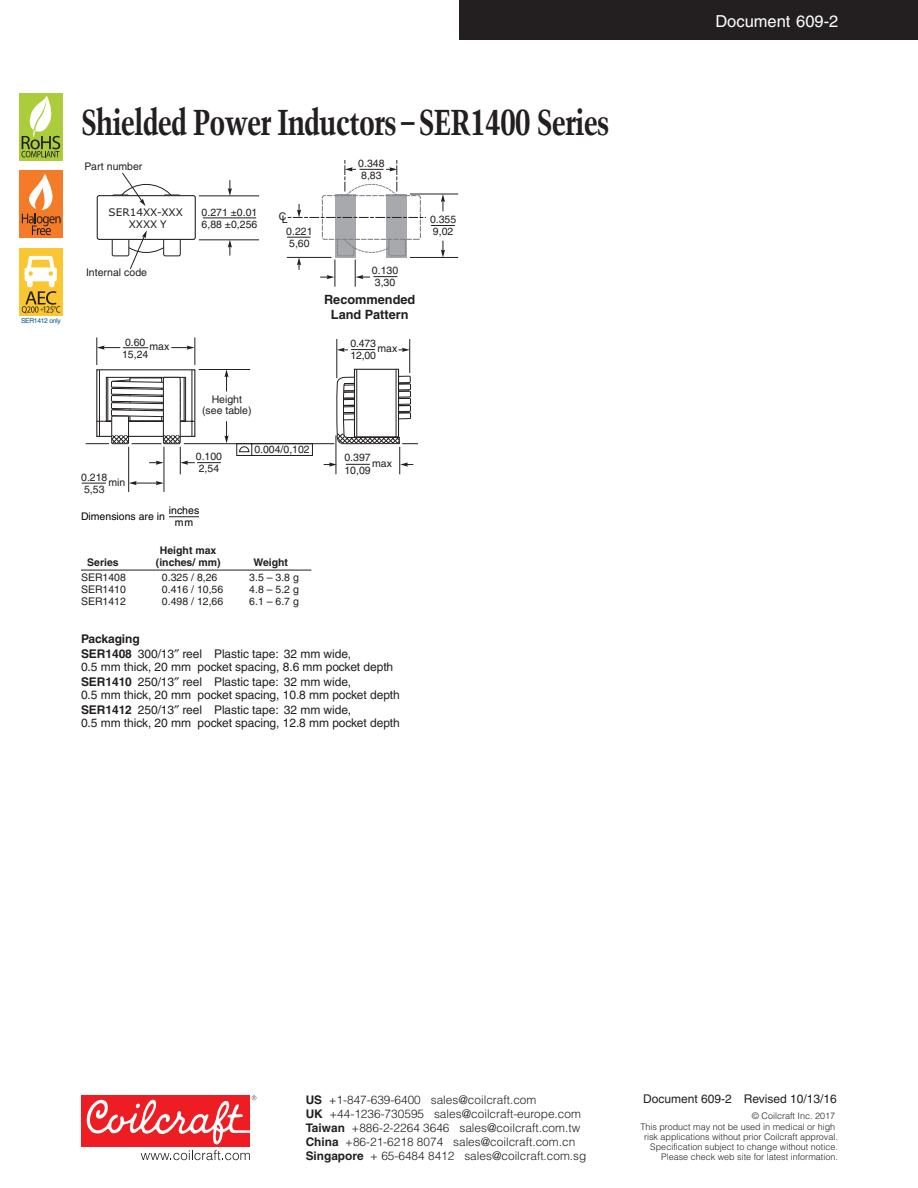
<style>
.page{position:relative;width:918px;height:1188px;background:#fff}
.page>*{position:absolute;margin:0;border:0;box-sizing:border-box;transform-origin:0 0}
.t1{font:700 condensed 36px "Trump Mediaeval";letter-spacing:-.03em;color:#231f20}
.Document_number{font:16.5px "Helvetica";color:#fff}
.t2{font:700 12.75px/15.1px "Helvetica";color:#231f20;text-align:center}
.Points{font:12px/13px "Helvetica";letter-spacing:-.005em;color:#231f20}
.Points-2{font:700 12px "Helvetica";letter-spacing:-.005em;color:#231f20}
.t3{font:300 11.85px "Helvetica";color:#231f20}
.t4{font:700 11.85px/14.1px "Helvetica";color:#231f20}
.Weight{font:10.5px/12.1px "Helvetica";color:#231f20}
.Weight-2{font:700 10.5px "Helvetica";color:#231f20}
.Dimensions{font:10.5px/12px "Helvetica";color:#000;text-align:center}
.t5{font:10.5px/12.8px "Verdana";color:#231f20;text-align:center}
.t6{font:300 9px/9.9px "Helvetica";color:#231f20;text-align:right}
.t7{font:6.75px "Helvetica";letter-spacing:-.04em;color:#015291}
.s1{font-weight:700}
</style>
<div class="page">
<div style="left:459px;top:0;width:459px;height:40px;background:#231f20"></div>
<div style="left:81px;top:1096px;width:169px;height:51px;background:#ee1d23"></div>
<svg style="left:141px;top:1150px;width:109px;height:10px"></svg>
<svg style="left:86px;top:1095px;width:170px;height:49px"></svg>
<div style="left:19px;top:248px;width:44px;height:68px;background:#fac631"></div>
<div style="left:19px;top:93px;width:44px;height:67px;background:#abcc3b"></div>
<svg style="left:22px;top:95px;width:38px;height:62px"></svg>
<div style="left:19px;top:171px;width:44px;height:67px;background:#f47b28"></div>
<svg style="left:22px;top:256px;width:38px;height:57px"></svg>
<svg style="left:22px;top:174px;width:39px;height:61px"></svg>
<hr style="left:169px;top:516px;width:30px;height:1px;background:#231f20">
<div style="left:97px;top:195px;width:99px;height:45px;border:1px solid #231f20;border-radius:2px"></div>
<hr style="left:128px;top:447px;width:1px;height:45px;background:#231f20">
<hr style="left:164px;top:447px;width:1px;height:45px;background:#231f20">
<svg style="left:228px;top:240px;width:4px;height:16px"></svg>
<svg style="left:111px;top:172px;width:70px;height:97px"></svg>
<svg style="left:228px;top:180px;width:4px;height:15px"></svg>
<hr style="left:203px;top:218px;width:53px;height:1px;background:#231f20">
<hr style="left:184px;top:443px;width:150px;height:1px;background:#231f20">
<hr style="left:199px;top:239px;width:60px;height:1px;background:#231f20">
<hr style="left:199px;top:195px;width:60px;height:1px;background:#231f20">
<hr style="left:410px;top:194px;width:48px;height:1px;background:#231f20">
<hr style="left:410px;top:257px;width:48px;height:1px;background:#231f20">
<svg style="left:287px;top:160px;width:168px;height:127px"></svg>
<hr style="left:287px;top:257px;width:44px;height:1px;background:#231f20">
<svg style="left:82px;top:337px;width:231px;height:154px"></svg>
<svg style="left:324px;top:339px;width:94px;height:136px"></svg>
<hr style="left:81px;top:570px;width:230px;height:1px;background:#231f20">
<p class="t7" style="left:21px;top:316px;width:41px">SER1412 only</p>
<h1 class="t1" style="left:81px;top:100px;width:530px">Shielded Power Inductors – SER1400 Series</h1>
<p class="Weight" style="left:85px;top:160px;width:59px">Part number</p>
<p class="Weight" style="left:358px;top:157px;width:28px">0.348<br>8,83</p>
<p class="t5" style="left:109px;top:205px;width:76px">SER14XX-XXX<br>XXXX Y</p>
<p class="Weight" style="left:202px;top:206px;width:57px">0.271 ±0.01<br>6,88 ±0,256</p>
<p class="Weight" style="left:279px;top:212px;width:10px">CL</p>
<p class="Weight" style="left:286px;top:225px;width:28px">0.221<br>5,60</p>
<p class="Weight" style="left:86px;top:266px;width:62px">Internal code</p>
<p class="Weight" style="left:372px;top:264px;width:28px">0.130<br>3,30</p>
<p class="t2" style="left:324px;top:291px;width:93px">Recommended<br>Land Pattern</p>
<p class="Weight" style="left:122px;top:336px;width:28px">0.60<br>15,24</p>
<p class="Weight" style="left:149px;top:340px;width:21px">max</p>
<p class="Weight" style="left:378px;top:343px;width:21px">max</p>
<p class="Weight" style="left:350px;top:337px;width:27px">0.473<br>12,00</p>
<p class="Weight" style="left:81px;top:471px;width:28px">0.218<br>5,53</p>
<p class="Weight" style="left:109px;top:477px;width:18px">min</p>
<p class="Weight" style="left:202px;top:394px;width:51px;line-height:10.4px;text-align:center">Height (see table)</p>
<p class="Weight" style="left:196px;top:450px;width:28px">0.100<br>2,54</p>
<p class="Weight" style="left:254px;top:443px;width:57px">0.004/0,102</p>
<p class="Dimensions" style="left:81px;top:510px;width:85px">Dimensions are in</p>
<p class="Dimensions" style="left:169px;top:504px;width:32px">inches mm</p>
<p class="Weight" style="left:344px;top:452px;width:28px">0.397<br>10,09</p>
<p class="Weight" style="left:372px;top:458px;width:21px">max</p>
<p class="Weight-2" style="left:160px;top:543px;width:58px">Height max</p>
<p class="Weight-2" style="left:87px;top:555px;width:33px">Series</p>
<p class="Weight-2" style="left:156px;top:555px;width:66px">(inches/ mm)</p>
<p class="Weight-2" style="left:254px;top:555px;width:36px">Weight</p>
<p class="Weight" style="left:81px;top:572px;width:46px">SER1408</p>
<p class="Weight" style="left:162px;top:572px;width:57px">0.325 / 8,26</p>
<p class="Weight" style="left:249px;top:572px;width:51px">3.5 – 3.8 g</p>
<p class="Weight" style="left:81px;top:584px;width:46px">SER1410</p>
<p class="Weight" style="left:162px;top:584px;width:63px">0.416 / 10,56</p>
<p class="Weight" style="left:249px;top:584px;width:51px">4.8 – 5.2 g</p>
<p class="Weight" style="left:81px;top:596px;width:46px">SER1412</p>
<p class="Weight" style="left:162px;top:596px;width:63px">0.498 / 12,66</p>
<p class="Weight" style="left:249px;top:596px;width:51px">6.1 – 6.7 g</p>
<p class="Points-2" style="left:81px;top:631px;width:60px">Packaging</p>
<p class="Points" style="left:81px;top:647px;width:314px"><span class="s1">SER1408</span> 300/13 reel Plastic tape: 32 mm wide,<br>0.5 mm thick, 20 mm pocket spacing, 8.6 mm pocket depth</p>
<p class="Points" style="left:81px;top:675px;width:320px"><span class="s1">SER1410</span> 250/13 reel Plastic tape: 32 mm wide,<br>0.5 mm thick, 20 mm pocket spacing, 10.8 mm pocket depth</p>
<p class="Points" style="left:81px;top:703px;width:320px"><span class="s1">SER1412</span> 250/13 reel Plastic tape: 32 mm wide,<br>0.5 mm thick, 20 mm pocket spacing, 12.8 mm pocket depth</p>
<p class="Weight" style="left:430px;top:213px;width:28px">0.355<br>9,02</p>
<p class="Document_number" style="left:715px;top:11px;width:124px">Document 609-2</p>
<p class="t3" style="left:329px;top:1092px;width:209px">+1-847-639-6400 sales@coilcraft.com</p>
<p class="t3" style="left:329px;top:1106px;width:253px">+44-1236-730595 sales@coilcraft-europe.com</p>
<p class="t3" style="left:352px;top:1120px;width:230px">+886-2-2264 3646 sales@coilcraft.com.tw</p>
<p class="t3" style="left:345px;top:1134px;width:232px">+86-21-6218 8074 sales@coilcraft.com.cn</p>
<p class="t3" style="left:370px;top:1148px;width:218px">+ 65-6484 8412 sales@coilcraft.com.sg</p>
<p class="t4" style="left:306px;top:1092px;width:59px">US<br>UK<br>Taiwan<br>China<br>Singapore</p>
<p class="Points" style="left:643px;top:1092px;width:195px">Document 609-2 Revised 10/13/16</p>
<p class="t6" style="left:640px;top:1110px;width:196px;line-height:11.4px">© Coilcraft Inc. 2017<br>This product may not be used in medical or high</p>
<p class="t6" style="left:644px;top:1132px;width:195px">risk applications without prior Coilcraft approval.<br>Specification subject to change without notice.<br>Please check web site for latest information.</p>
</div>
